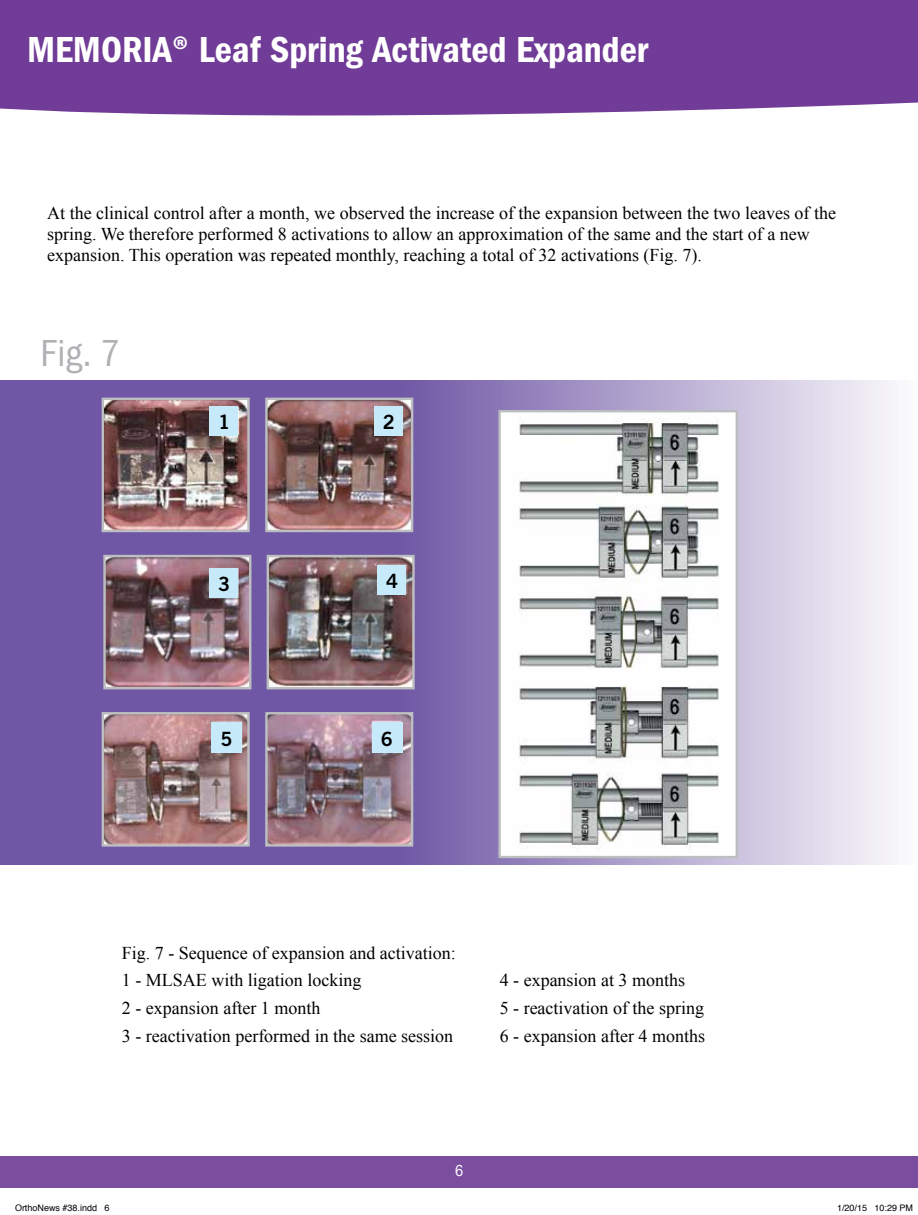
<style>
.page{position:relative;width:918px;height:1215px;background:#fff}
.page>*{position:absolute;margin:0;border:0;box-sizing:border-box;transform-origin:0 0}
.t1{font:condensed 39px "Franklin Gothic";color:#afb1b4}
.t2{font:600 condensed 37.5px "Franklin Gothic";color:#fff}
.t3{font:19.65px "Trade Gothic Bold Two";color:#000}
.t4{font:18px/27.8px "Times New Roman";color:#000}
.t5{font:condensed 16.5px "Franklin Gothic";color:#fff}
.t6{font:9px "Helvetica";color:#000}
.s1{font-family:"Myriad Pro";font-weight:700;font-stretch:normal}
</style>
<div class="page">
<div style="left:0;top:1156px;width:918px;height:32px;background:#7b4d9f"></div>
<div style="left:0;top:0;width:918px;height:116px;background:#713c97"></div>
<svg style="left:0;top:380px;width:894px;height:485px;background:#9e8ec2"></svg>
<div style="left:500px;top:411px;width:237px;height:446px;background:#fff"></div>
<img style="left:519px;top:420px;width:200px;height:428px">
<div style="left:498px;top:410px;width:240px;height:448px;border:2px solid #bcbec0"></div>
<img style="left:106px;top:558px;width:142px;height:128px">
<div style="left:103px;top:555px;width:148px;height:134px;border:2px solid #bcbec0"></div>
<img style="left:270px;top:558px;width:142px;height:128px">
<div style="left:267px;top:555px;width:148px;height:134px;border:2px solid #bcbec0"></div>
<div style="left:209px;top:569px;width:29px;height:29px;background:#c7eafb"></div>
<img style="left:268px;top:401px;width:142px;height:128px">
<div style="left:265px;top:398px;width:148px;height:134px;border:2px solid #bcbec0"></div>
<div style="left:374px;top:407px;width:29px;height:29px;background:#c7eafb"></div>
<img style="left:105px;top:401px;width:142px;height:128px">
<div style="left:102px;top:398px;width:148px;height:134px;border:2px solid #bcbec0"></div>
<div style="left:209px;top:407px;width:29px;height:29px;background:#c7eafb"></div>
<div style="left:378px;top:565px;width:28px;height:30px;background:#c7eafb"></div>
<img style="left:105px;top:715px;width:142px;height:129px">
<div style="left:102px;top:712px;width:148px;height:135px;border:2px solid #bcbec0"></div>
<div style="left:212px;top:722px;width:30px;height:31px;background:#c7eafb"></div>
<img style="left:268px;top:715px;width:142px;height:129px">
<div style="left:265px;top:712px;width:148px;height:135px;border:2px solid #bcbec0"></div>
<div style="left:372px;top:722px;width:30px;height:31px;background:#c7eafb"></div>
<h2 class="t2" style="left:27px;top:28px;width:623px">MEMORIA<span class="s1">®</span> Leaf Spring Activated Expander</h2>
<p class="t4" style="left:47px;top:202px;width:790px;line-height:21px">At the clinical control after a month, we observed the increase of the expansion between the two leaves of the spring. We therefore performed 8 activations to allow an approximation of the same and the start of a new expansion. This operation was repeated monthly, reaching a total of 32 activations (Fig. 7).</p>
<h1 class="t1" style="left:40px;top:331px;width:81px">Fig. 7</h1>
<p class="t3" style="left:218px;top:410px;width:14px">1</p>
<p class="t3" style="left:383px;top:410px;width:14px">2</p>
<p class="t3" style="left:218px;top:572px;width:14px">3</p>
<p class="t3" style="left:386px;top:569px;width:14px">4</p>
<p class="t3" style="left:221px;top:727px;width:14px">5</p>
<p class="t3" style="left:381px;top:727px;width:14px">6</p>
<p class="t4" style="left:122px;top:938px;width:335px">Fig. 7 - Sequence of expansion and activation:<br>1 - MLSAE with ligation locking<br>2 - expansion after 1 month<br>3 - reactivation performed in the same session</p>
<p class="t4" style="left:500px;top:966px;width:207px">4 - expansion at 3 months<br>5 - reactivation of the spring<br>6 - expansion after 4 months</p>
<p class="t5" style="left:455px;top:1162px;width:10px">6</p>
<p class="t6" style="left:15px;top:1200px;width:96px">OrthoNews #38.indd 6</p>
<p class="t6" style="left:837px;top:1200px;width:78px">1/20/15 10:29 PM</p>
</div>
